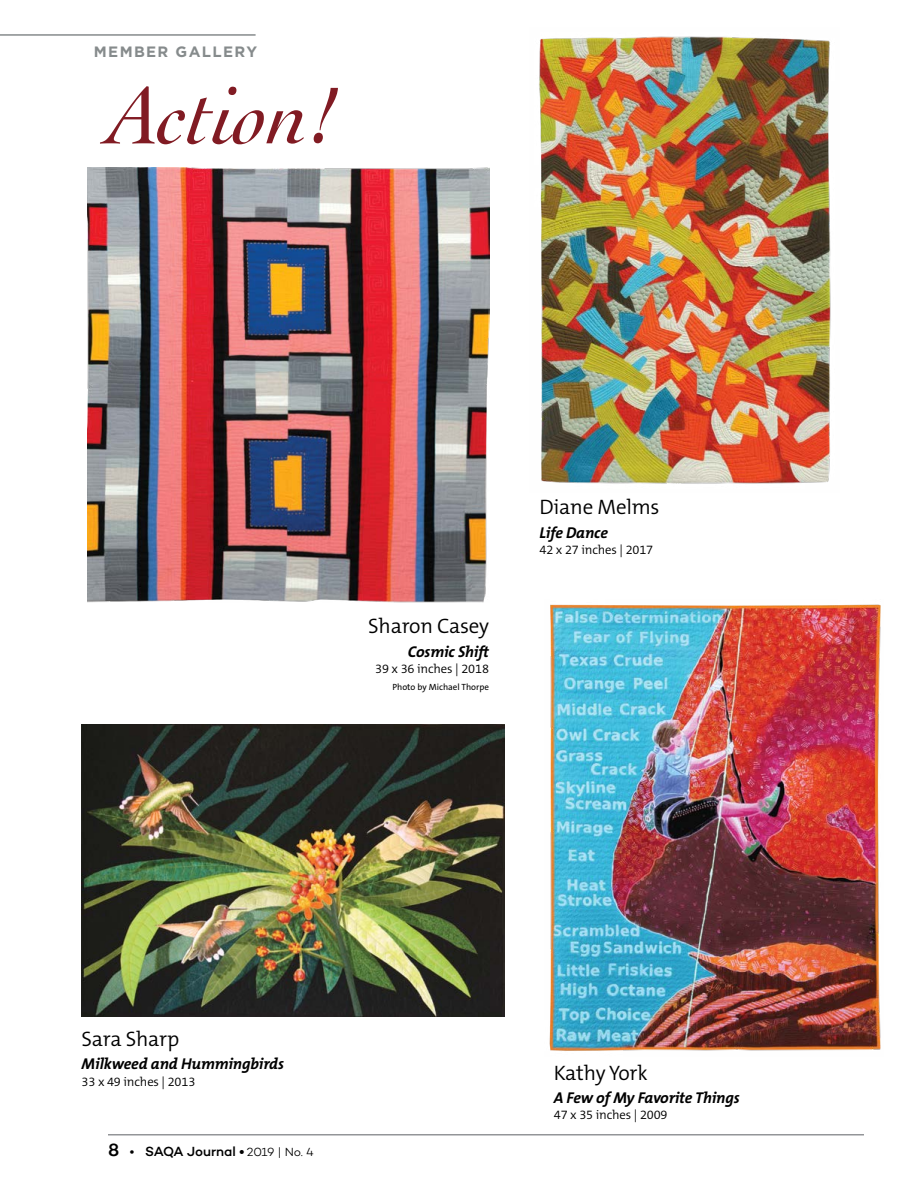
<style>
.page{position:relative;width:918px;height:1188px;background:#fff}
.page>*{position:absolute;margin:0;border:0;box-sizing:border-box;transform-origin:0 0}
.t1{font:italic 85.35px "Cochin";color:#811b23}
.t2{font:300 21px "The Mix B W4";letter-spacing:-.01em;color:#000}
.t3{font:italic 700 15.75px "The Mix B W7";letter-spacing:-.01em;color:#000}
.t4{font:700 15px "Gotham";letter-spacing:.09em;color:#868b8c}
.t5{font:500 13.5px "Campton";letter-spacing:-.005em;color:#000}
.t6{font:300 12.75px "The Mix B W4";letter-spacing:-.01em;color:#000}
.t7{font:9px "The Sans B W5 Plain";color:#000}
.s1{font-size:18px}
.s2{font-weight:700}
.s3{font-weight:300;font-size:12px}
</style>
<div class="page">
<hr style="left:108px;top:1134px;width:756px;height:2px;background:#939598">
<hr style="left:0;top:34px;width:256px;height:2px;background:#868b8c">
<img style="left:88px;top:168px;width:401px;height:434px">
<img style="left:539px;top:36px;width:292px;height:448px">
<img style="left:549px;top:604px;width:332px;height:447px">
<img style="left:82px;top:724px;width:422px;height:292px">
<p class="t4" style="left:94px;top:42px;width:165px">MEMBER GALLERY</p>
<h1 class="t1" style="left:108px;top:58px;width:230px">Action!</h1>
<h2 class="t2" style="left:368px;top:613px;width:122px">Sharon Casey</h2>
<p class="t3" style="left:408px;top:641px;width:83px">Cosmic Shift</p>
<p class="t6" style="left:375px;top:661px;width:115px">39 x 36 inches | 2018</p>
<p class="t7" style="left:393px;top:681px;width:98px">Photo by Michael Thorpe</p>
<h2 class="t2" style="left:540px;top:494px;width:122px">Diane Melms</h2>
<p class="t3" style="left:540px;top:522px;width:70px">Life Dance</p>
<p class="t6" style="left:540px;top:542px;width:115px">42 x 27 inches | 2017</p>
<h2 class="t2" style="left:82px;top:1025px;width:99px">Sara Sharp</h2>
<p class="t3" style="left:82px;top:1054px;width:204px">Milkweed and Hummingbirds</p>
<p class="t6" style="left:82px;top:1074px;width:115px">33 x 49 inches | 2013</p>
<p class="t5" style="left:108px;top:1143px;width:208px"><span class="s1">8</span> • SAQA Journal <span class="s2">•</span> <span class="s3">2019 | No. 4</span></p>
<h2 class="t2" style="left:554px;top:1060px;width:95px">Kathy York</h2>
<p class="t3" style="left:554px;top:1087px;width:187px">A Few of My Favorite Things</p>
<p class="t6" style="left:554px;top:1107px;width:115px">47 x 35 inches | 2009</p>
</div>
